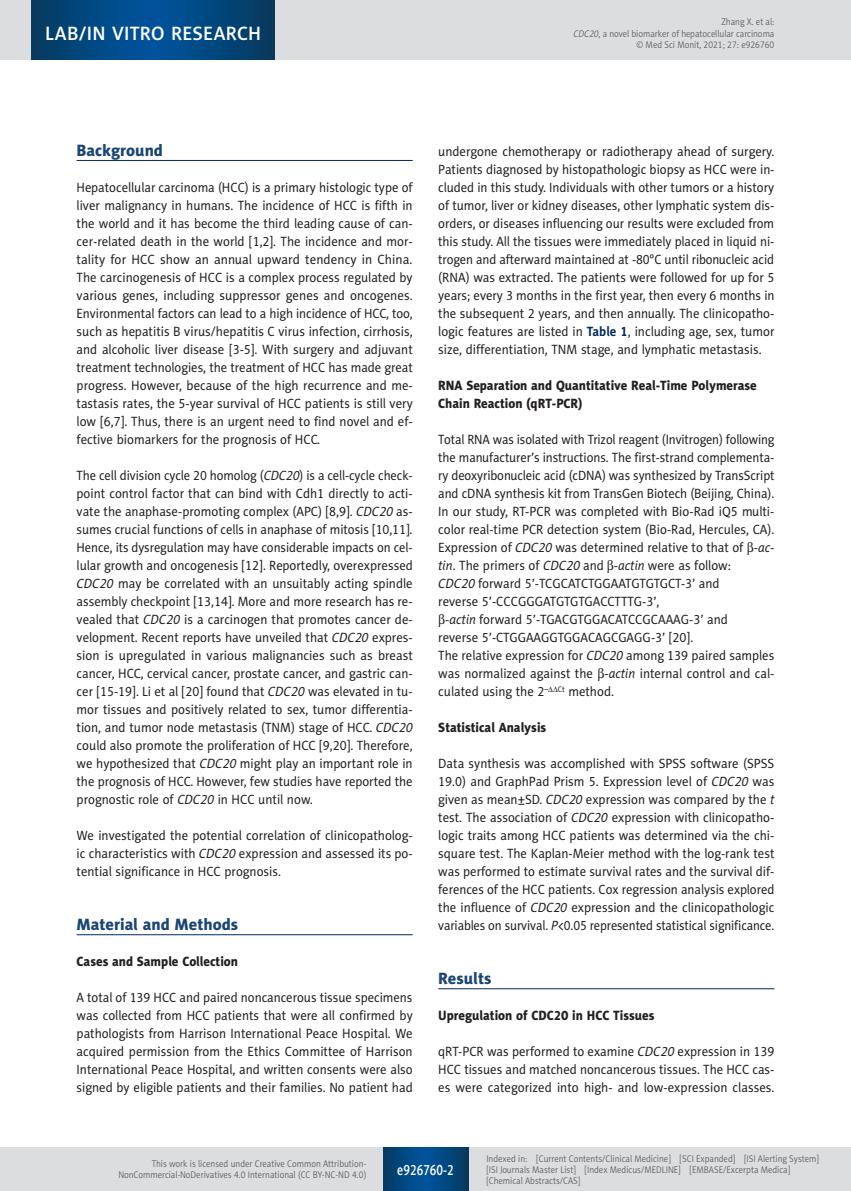
<style>
.page{position:relative;width:851px;height:1191px;background:#fff}
.page>*{position:absolute;margin:0;border:0;box-sizing:border-box;transform-origin:0 0}
.t1{font:19.5px "Naomi Sans EFN Medium";letter-spacing:.015em;color:#fff}
.MSM_Headline_1{font:16.5px "Naomi Sans EFN Heavy";color:#1a4574}
.MSM_e-PAGINA{font:15px "Naomi Sans EFN Medium";color:#fff;scale:.8 1}
.MSM_Body{font:13.5px/18px "Naomi Sans EFN";color:#231f20;text-align:justify;scale:.95 1}
.MSM_Body-2{font:13.5px/18px "Naomi Sans EFN";color:#231f20;text-align:justify;scale:.93 1}
.MSM_Body-3{font:13.5px/18px "Naomi Sans EFN";color:#231f20;text-align:justify;scale:.94 1}
.MSM_Body_no_before{font:13.5px/18px "Naomi Sans EFN";color:#231f20;text-align:justify;scale:.95 1}
.MSM_Headline_2{font:13.5px/18px "Naomi Sans EFN Heavy";color:#231f20;scale:.95 1}
.MSM_pagina_sygnatura{font:9.75px/11.2px "Naomi Sans EFN Light";color:#57585a;scale:.9 1}
.MSM_pagina_zywa{font:9.75px/11.2px "Naomi Sans EFN Light";color:#57585a;text-align:right;scale:.9 1}
.s1{font-style:italic}
.s2{font-weight:700;color:#00295c}
.s3{font-family:"Standard Sym L"}
</style>
<div class="page">
<hr style="left:77px;top:160px;width:335px;height:1px;background:#00295c">
<hr style="left:77px;top:934px;width:335px;height:1px;background:#00295c">
<hr style="left:438px;top:988px;width:336px;height:1px;background:#00295c">
<div style="left:0;top:1148px;width:850px;height:43px;background:#dcdddf"></div>
<svg style="left:383px;top:1147px;width:85px;height:43px;background:#02477e"></svg>
<div style="left:0;top:0;width:850px;height:60px;background:#dcdddf"></div>
<hr style="left:850px;top:0;width:1px;height:60px;background:#dcdddf">
<svg style="left:32px;top:0;width:242px;height:60px;background:#02477f"></svg>
<h1 class="t1" style="left:45px;top:22px;width:217px">LAB/IN VITRO RESEARCH</h1>
<p class="MSM_pagina_zywa" style="left:573px;top:16px;width:225px">Zhang X. et al:<br><span class="s1">CDC20</span>, a novel biomarker of hepatocellular carcinoma</p>
<p class="MSM_pagina_sygnatura" style="left:636px;top:39px;width:154px">© Med Sci Monit, 2021; 27: e926760</p>
<p class="MSM_Headline_1" style="left:77px;top:140px;width:88px">Background</p>
<p class="MSM_Body" style="left:77px;top:178px;width:355px">Hepatocellular carcinoma (HCC) is a primary histologic type of liver malignancy in humans. The incidence of HCC is fifth in the world and it has become the third leading cause of can&shy;cer-related death in the world [1,2]. The incidence and mor&shy;tality for HCC show an annual upward tendency in China.<br>The carcinogenesis of HCC is a complex process regulated by various genes, including suppressor genes and oncogenes.<br>Environmental factors can lead to a high incidence of HCC, too, such as hepatitis B virus/hepatitis C virus infection, cirrhosis, and alcoholic liver disease [3-5]. With surgery and adjuvant treatment technologies, the treatment of HCC has made great progress. However, because of the high recurrence and me&shy;tastasis rates, the 5-year survival of HCC patients is still very low [6,7]. Thus, there is an urgent need to find novel and ef&shy;fective biomarkers for the prognosis of HCC.</p>
<p class="MSM_Body-2" style="left:77px;top:466px;width:363px">The cell division cycle 20 homolog (<span class="s1">CDC20</span>) is a cell-cycle check&shy;point control factor that can bind with Cdh1 directly to acti&shy;vate the anaphase-promoting complex (APC) [8,9]. <span class="s1">CDC20</span> as&shy;sumes crucial functions of cells in anaphase of mitosis [10,11].<br>Hence, its dysregulation may have considerable impacts on cel&shy;lular growth and oncogenesis [12]. Reportedly, overexpressed <span class="s1">CDC20</span> may be correlated with an unsuitably acting spindle assembly checkpoint [13,14]. More and more research has re&shy;vealed that <span class="s1">CDC20</span> is a carcinogen that promotes cancer de&shy;velopment. Recent reports have unveiled that <span class="s1">CDC20</span> expres&shy;sion is upregulated in various malignancies such as breast cancer, HCC, cervical cancer, prostate cancer, and gastric can&shy;cer [15-19]. Li et al [20] found that <span class="s1">CDC20</span> was elevated in tu&shy;mor tissues and positively related to sex, tumor differentia&shy;tion, and tumor node metastasis (TNM) stage of HCC. <span class="s1">CDC20 </span>could also promote the proliferation of HCC [9,20]. Therefore, we hypothesized that <span class="s1">CDC20</span> might play an important role in the prognosis of HCC. However, few studies have reported the prognostic role of <span class="s1">CDC20</span> in HCC until now.</p>
<p class="MSM_Body" style="left:77px;top:826px;width:355px">We investigated the potential correlation of clinicopatholog&shy;ic characteristics with <span class="s1">CDC20</span> expression and assessed its po&shy;tential significance in HCC prognosis.</p>
<p class="MSM_Headline_1" style="left:77px;top:914px;width:163px">Material and Methods</p>
<p class="MSM_Headline_2" style="left:77px;top:952px;width:171px">Cases and Sample Collection</p>
<p class="MSM_Body-3" style="left:77px;top:988px;width:359px">A total of 139 HCC and paired noncancerous tissue specimens was collected from HCC patients that were all confirmed by pathologists from Harrison International Peace Hospital. We acquired permission from the Ethics Committee of Harrison International Peace Hospital, and written consents were also signed by eligible patients and their families. No patient had</p>
<p class="MSM_Body" style="left:438px;top:142px;width:355px">undergone chemotherapy or radiotherapy ahead of surgery.<br>Patients diagnosed by histopathologic biopsy as HCC were in&shy;cluded in this study. Individuals with other tumors or a history of tumor, liver or kidney diseases, other lymphatic system dis&shy;orders, or diseases influencing our results were excluded from this study. All the tissues were immediately placed in liquid ni&shy;trogen and afterward maintained at −80°C until ribonucleic acid (RNA) was extracted. The patients were followed for up for 5 years; every 3 months in the first year, then every 6 months in the subsequent 2 years, and then annually. The clinicopatho&shy;logic features are listed in <span class="s2">Table 1</span>, including age, sex, tumor size, differentiation, TNM stage, and lymphatic metastasis.</p>
<p class="MSM_Headline_2" style="left:438px;top:376px;width:337px">RNA Separation and Quantitative Real-Time Polymerase<br>Chain Reaction (qRT-PCR)</p>
<p class="MSM_Body-2" style="left:438px;top:430px;width:363px">Total RNA was isolated with Trizol reagent (Invitrogen) following the manufacturer’s instructions. The first-strand complementa&shy;ry deoxyribonucleic acid (cDNA) was synthesized by TransScript and cDNA synthesis kit from TransGen Biotech (Beijing, China).<br>In our study, RT-PCR was completed with Bio-Rad iQ5 multi&shy;color real-time PCR detection system (Bio-Rad, Hercules, CA).<br>Expression of <span class="s1">CDC20</span> was determined relative to that of <span class="s3">b</span><span class="s1">-ac&shy;tin</span>. The primers of <span class="s1">CDC20</span> and <span class="s3">b</span><span class="s1">-actin</span> were as follow:</p>
<p class="MSM_Body_no_before" style="left:438px;top:574px;width:298px"><span class="s1">CDC20</span> forward 5’-TCGCATCTGGAATGTGTGCT-3’ and</p>
<p class="MSM_Body_no_before" style="left:438px;top:592px;width:234px">reverse 5’-CCCGGGATGTGTGACCTTTG-3’,</p>
<p class="MSM_Body_no_before" style="left:438px;top:610px;width:306px"><span class="s3">b</span><span class="s1">-actin</span> forward 5’-TGACGTGGACATCCGCAAAG-3’ and</p>
<p class="MSM_Body_no_before" style="left:438px;top:628px;width:270px">reverse 5’-CTGGAAGGTGGACAGCGAGG-3’ [20].</p>
<p class="MSM_Body_no_before" style="left:438px;top:646px;width:355px">The relative expression for <span class="s1">CDC20</span> among 139 paired samples was normalized against the <span class="s3">b</span><span class="s1">-actin</span> internal control and cal&shy;culated using the 2<sup>–</sup><sup>DD</sup><sup>Ct</sup> method.</p>
<p class="MSM_Headline_2" style="left:438px;top:718px;width:115px">Statistical Analysis</p>
<p class="MSM_Body" style="left:438px;top:754px;width:355px">Data synthesis was accomplished with SPSS software (SPSS 19.0) and GraphPad Prism 5. Expression level of <span class="s1">CDC20</span> was given as mean±SD. <span class="s1">CDC20</span> expression was compared by the <span class="s1">t </span>test. The association of <span class="s1">CDC20</span> expression with clinicopatho&shy;logic traits among HCC patients was determined via the chi&shy;square test. The Kaplan-Meier method with the log-rank test was performed to estimate survival rates and the survival dif&shy;ferences of the HCC patients. Cox regression analysis explored the influence of <span class="s1">CDC20</span> expression and the clinicopathologic variables on survival. <span class="s1">P</span>&lt;0.05 represented statistical significance.</p>
<p class="MSM_Headline_1" style="left:438px;top:968px;width:55px">Results</p>
<p class="MSM_Headline_2" style="left:438px;top:1006px;width:229px">Upregulation of CDC20 in HCC Tissues</p>
<p class="MSM_Body" style="left:438px;top:1042px;width:355px">qRT-PCR was performed to examine <span class="s1">CDC20</span> expression in 139<br>HCC tissues and matched noncancerous tissues. The HCC cas&shy;es were categorized into high- and low-expression classes.</p>
<p class="MSM_pagina_sygnatura" style="left:118px;top:1158px;width:277px;text-align:right">This work is licensed under Creative Common Attribution-<br>NonCommercial-NoDerivatives 4.0 International (CC BY-NC-ND 4.0)</p>
<p class="MSM_e-PAGINA" style="left:397px;top:1160px;width:72px">e926760-2</p>
<p class="MSM_pagina_sygnatura" style="left:486px;top:1152px;width:371px">Indexed in: [Current Contents/Clinical Medicine] [SCI Expanded] [ISI Alerting System] [ISI Journals Master List] [Index Medicus/MEDLINE] [EMBASE/Excerpta Medica] [Chemical Abstracts/CAS]</p>
</div>
